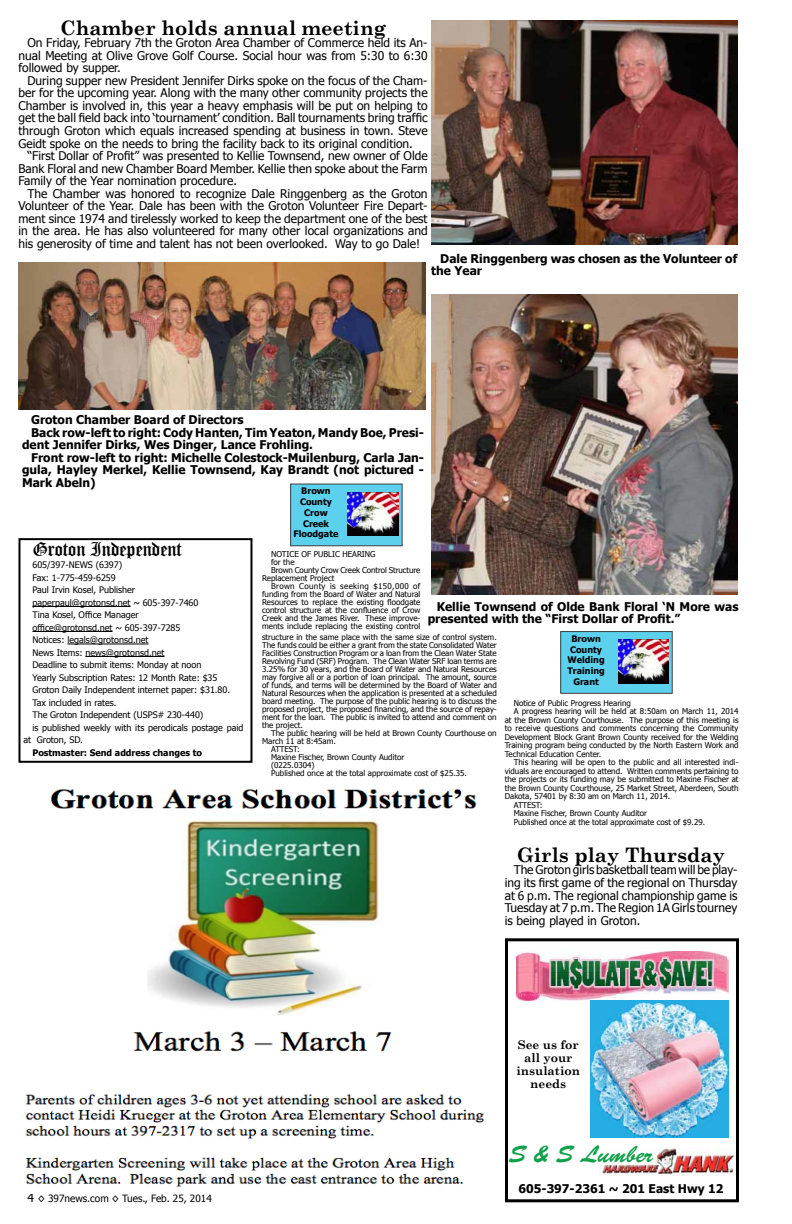
<style>
.page{position:relative;width:792px;height:1224px;background:#fff}
.page>*{position:absolute;margin:0;border:0;box-sizing:border-box;transform-origin:0 0}
.t1{font:24px "Brush Script Std";color:#0fa049}
.t2{font:21px "Old English Let Plain";color:#000}
.t3{font:700 20px "Century Schoolbook";color:#000}
.t4{font:12px/12.5px "Tahoma";color:#000;text-align:justify}
.t5{font:700 12px/12.5px "Tahoma";color:#000}
.t6{font:700 12px/13.2px "Century Schoolbook";color:#000;text-align:center}
.t7{font:10px "Tahoma";color:#000}
.t8{font:9px "Tahoma";color:#000}
.t9{font:700 9px/10.8px "Tahoma";color:#000;text-align:center}
.t10{font:8px/8px "Tahoma";color:#000;text-align:justify}
.t11{font:8px "Tahoma";letter-spacing:.045em;color:#000}
.s1{font-size:12px}
</style>
<div class="page">
<img style="left:600px;top:1147px;width:135px;height:29px">
<div style="left:505px;top:938px;width:234px;height:264px;border:3px solid #000"></div>
<img style="left:516px;top:951px;width:212px;height:49px">
<img style="left:591px;top:1000px;width:137px;height:137px">
<img style="left:25px;top:789px;width:460px;height:398px">
<div style="left:18px;top:538px;width:234px;height:225px;border:2px solid #000"></div>
<hr style="left:32px;top:606px;width:99px;height:1px;background:#000">
<hr style="left:32px;top:631px;width:81px;height:1px;background:#000">
<hr style="left:67px;top:644px;width:82px;height:1px;background:#000">
<hr style="left:85px;top:656px;width:80px;height:1px;background:#000">
<img style="left:431px;top:20px;width:306px;height:224px">
<img style="left:431px;top:294px;width:307px;height:300px">
<img style="left:18px;top:262px;width:408px;height:148px">
<div style="left:291px;top:484px;width:111px;height:62px;background:#5cd1ed"></div>
<img style="left:348px;top:492px;width:50px;height:44px">
<div style="left:561px;top:632px;width:111px;height:61px;background:#5cd1ed"></div>
<img style="left:618px;top:640px;width:50px;height:43px">
<h3 class="t3" style="left:60px;top:16px;width:327px">Chamber holds annual meeting</h3>
<h3 class="t4" style="left:18px;top:36px;width:411px;text-indent:9px">On Friday, February 7th the Groton Area Chamber of Commerce held its An&shy;nual Meeting at Olive Grove Golf Course. Social hour was from 5:30 to 6:30 followed by supper.</h3>
<p class="t4" style="left:18px;top:74px;width:411px;text-indent:9px">During supper new President Jennifer Dirks spoke on the focus of the Cham&shy;ber for the upcoming year. Along with the many other community projects the Chamber is involved in, this year a heavy emphasis will be put on helping to get the ball field back into ‘tournament’ condition. Ball tournaments bring traffic through Groton which equals increased spending at business in town. Steve Geidt spoke on the needs to bring the facility back to its original condition.</p>
<h3 class="t4" style="left:18px;top:149px;width:411px;text-indent:9px">“First Dollar of Profit” was presented to Kellie Townsend, new owner of Olde Bank Floral and new Chamber Board Member. Kellie then spoke about the Farm Family of the Year nomination procedure.</h3>
<p class="t4" style="left:18px;top:186px;width:411px;text-indent:9px">The Chamber was honored to recognize Dale Ringgenberg as the Groton Volunteer of the Year. Dale has been with the Groton Volunteer Fire Depart&shy;ment since 1974 and tirelessly worked to keep the department one of the best in the area. He has also volunteered for many other local organizations and his generosity of time and talent has not been overlooked. Way to go Dale!</p>
<h3 class="t5" style="left:431px;top:251px;width:307px;text-indent:9px">Dale Ringgenberg was chosen as the Volunteer of the Year</h3>
<h3 class="t5" style="left:31px;top:413px;width:214px">Groton Chamber Board of Directors</h3>
<h3 class="t5" style="left:31px;top:426px;width:394px">Back row-left to right: Cody Hanten, Tim Yeaton, Mandy Boe, Presi-</h3>
<h3 class="t5" style="left:22px;top:438px;width:292px">dent Jennifer Dirks, Wes Dinger, Lance Frohling.</h3>
<h3 class="t5" style="left:31px;top:451px;width:394px">Front row-left to right: Michelle Colestock-Muilenburg, Carla Jan-</h3>
<h3 class="t5" style="left:22px;top:463px;width:403px">gula, Hayley Merkel, Kellie Townsend, Kay Brandt (not pictured -</h3>
<h3 class="t5" style="left:22px;top:476px;width:75px">Mark Abeln)</h3>
<p class="t9" style="left:294px;top:485px;width:46px">Brown<br>County<br>Crow<br>Creek<br>Floodgate</p>
<h2 class="t2" style="left:32px;top:536px;width:151px">Groton Independent</h2>
<p class="t8" style="left:32px;top:559px;width:91px">605/397-NEWS (6397)</p>
<p class="t8" style="left:32px;top:571px;width:85px">Fax: 1-775-459-6259</p>
<p class="t8" style="left:32px;top:584px;width:104px">Paul Irvin Kosel, Publisher</p>
<p class="t8" style="left:32px;top:596px;width:167px">paperpaul@grotonsd.net ~ 605-397-7460</p>
<p class="t8" style="left:32px;top:609px;width:108px">Tina Kosel, Office Manager</p>
<p class="t8" style="left:32px;top:621px;width:149px">office@grotonsd.net ~ 605-397-7285</p>
<p class="t8" style="left:32px;top:634px;width:118px">Notices: legals@grotonsd.net</p>
<p class="t8" style="left:32px;top:646px;width:134px">News Items: news@grotonsd.net</p>
<p class="t8" style="left:32px;top:659px;width:170px">Deadline to submit items: Monday at noon</p>
<p class="t8" style="left:32px;top:671px;width:186px">Yearly Subscription Rates: 12 Month Rate: $35</p>
<p class="t8" style="left:32px;top:684px;width:199px">Groton Daily Independent internet paper: $31.80.</p>
<p class="t8" style="left:32px;top:696px;width:86px">Tax included in rates.</p>
<p class="t8" style="left:32px;top:709px;width:172px">The Groton Independent (USPS# 230-440)</p>
<p class="t8" style="left:32px;top:721px;width:212px">is published weekly with its perodicals postage paid</p>
<p class="t8" style="left:23px;top:734px;width:61px">at Groton, SD.</p>
<p class="t9" style="left:32px;top:747px;width:171px">Postmaster: Send address changes to</p>
<p class="t10" style="left:271px;top:550px;width:106px">NOTICE OF PUBLIC HEARING</p>
<p class="t10" style="left:271px;top:558px;width:25px">for the</p>
<p class="t10" style="left:271px;top:566px;width:151px">Brown County Crow Creek Control Structure</p>
<p class="t10" style="left:262px;top:574px;width:74px">Replacement Project</p>
<p class="t11" style="left:271px;top:581px;width:151px">Brown County is seeking $150,000 of</p>
<p class="t10" style="left:262px;top:590px;width:160px">funding from the Board of Water and Natural</p>
<p class="t10" style="left:262px;top:598px;width:160px">Resources to replace the existing floodgate</p>
<p class="t10" style="left:262px;top:606px;width:160px">control structure at the confluence of Crow</p>
<p class="t10" style="left:262px;top:614px;width:160px">Creek and the James River. These improve-</p>
<p class="t10" style="left:262px;top:622px;width:160px">ments include replacing the existing control</p>
<h3 class="t5" style="left:428px;top:599px;width:312px;text-indent:9px">Kellie Townsend of Olde Bank Floral ‘N More was presented with the “First Dollar of Profit.”</h3>
<p class="t10" style="left:262px;top:633px;width:236px">structure in the same place with the same size of control system.<br>The funds could be either a grant from the state Consolidated Water Facilities Construction Program or a loan from the Clean Water State Revolving Fund (SRF) Program. The Clean Water SRF loan terms are 3.25% for 30 years, and the Board of Water and Natural Resources may forgive all or a portion of loan principal. The amount, source of funds, and terms will be determined by the Board of Water and Natural Resources when the application is presented at a scheduled board meeting. The purpose of the public hearing is to discuss the proposed project, the proposed financing, and the source of repay&shy;ment for the loan. The public is invited to attend and comment on the project.</p>
<p class="t10" style="left:271px;top:729px;width:227px">The public hearing will be held at Brown County Courthouse on</p>
<p class="t10" style="left:262px;top:737px;width:75px">March 11 at 8:45am.</p>
<p class="t10" style="left:271px;top:745px;width:30px">ATTEST:</p>
<p class="t10" style="left:271px;top:753px;width:135px">Maxine Fischer, Brown County Auditor</p>
<p class="t10" style="left:271px;top:761px;width:45px">(0225.0304)</p>
<p class="t10" style="left:271px;top:769px;width:197px">Published once at the total approximate cost of $25.35.</p>
<p class="t9" style="left:567px;top:633px;width:39px">Brown<br>County<br>Welding<br>Training<br>Grant</p>
<p class="t10" style="left:514px;top:699px;width:119px">Notice of Public Progress Hearing</p>
<p class="t10" style="left:514px;top:707px;width:226px">A progress hearing will be held at 8:50am on March 11, 2014</p>
<p class="t10" style="left:505px;top:716px;width:235px">at the Brown County Courthouse. The purpose of this meeting is</p>
<p class="t10" style="left:505px;top:724px;width:235px">to receive questions and comments concerning the Community</p>
<p class="t10" style="left:505px;top:733px;width:235px">Development Block Grant Brown County received for the Welding</p>
<p class="t10" style="left:505px;top:741px;width:235px">Training program being conducted by the North Eastern Work and</p>
<p class="t10" style="left:505px;top:750px;width:98px">Technical Education Center.</p>
<p class="t10" style="left:514px;top:758px;width:226px">This hearing will be open to the public and all interested indi-</p>
<p class="t10" style="left:505px;top:767px;width:235px">viduals are encouraged to attend. Written comments pertaining to</p>
<p class="t10" style="left:505px;top:775px;width:235px">the projects or its funding may be submitted to Maxine Fischer at</p>
<p class="t10" style="left:505px;top:784px;width:235px">the Brown County Courthouse, 25 Market Street, Aberdeen, South</p>
<p class="t10" style="left:505px;top:792px;width:167px">Dakota, 57401 by 8:30 am on March 11, 2014.</p>
<p class="t10" style="left:514px;top:801px;width:30px">ATTEST:</p>
<p class="t10" style="left:514px;top:809px;width:135px">Maxine Fischer, Brown County Auditor</p>
<p class="t10" style="left:514px;top:818px;width:193px">Published once at the total approximate cost of $9.29.</p>
<h3 class="t3" style="left:517px;top:843px;width:209px">Girls play Thursday</h3>
<h3 class="t4" style="left:505px;top:863px;width:234px;text-indent:9px">The Groton girls basketball team will be play&shy;ing its first game of the regional on Thursday at 6 p.m. The regional championship game is Tuesday at 7 p.m. The Region 1A Girls tourney is being played in Groton.</h3>
<p class="t7" style="left:27px;top:1192px;width:186px"><span class="s1">4</span> ◊ 397news.com ◊ Tues., Feb. 25, 2014</p>
<h3 class="t6" style="left:517px;top:1038px;width:65px">See us for all your insulation needs</h3>
<h1 class="t1" style="left:509px;top:1141px;width:146px">S &amp; S Lumber</h1>
<h3 class="t5" style="left:519px;top:1181px;width:206px">605-397-2361 ~ 201 East Hwy 12</h3>
</div>
